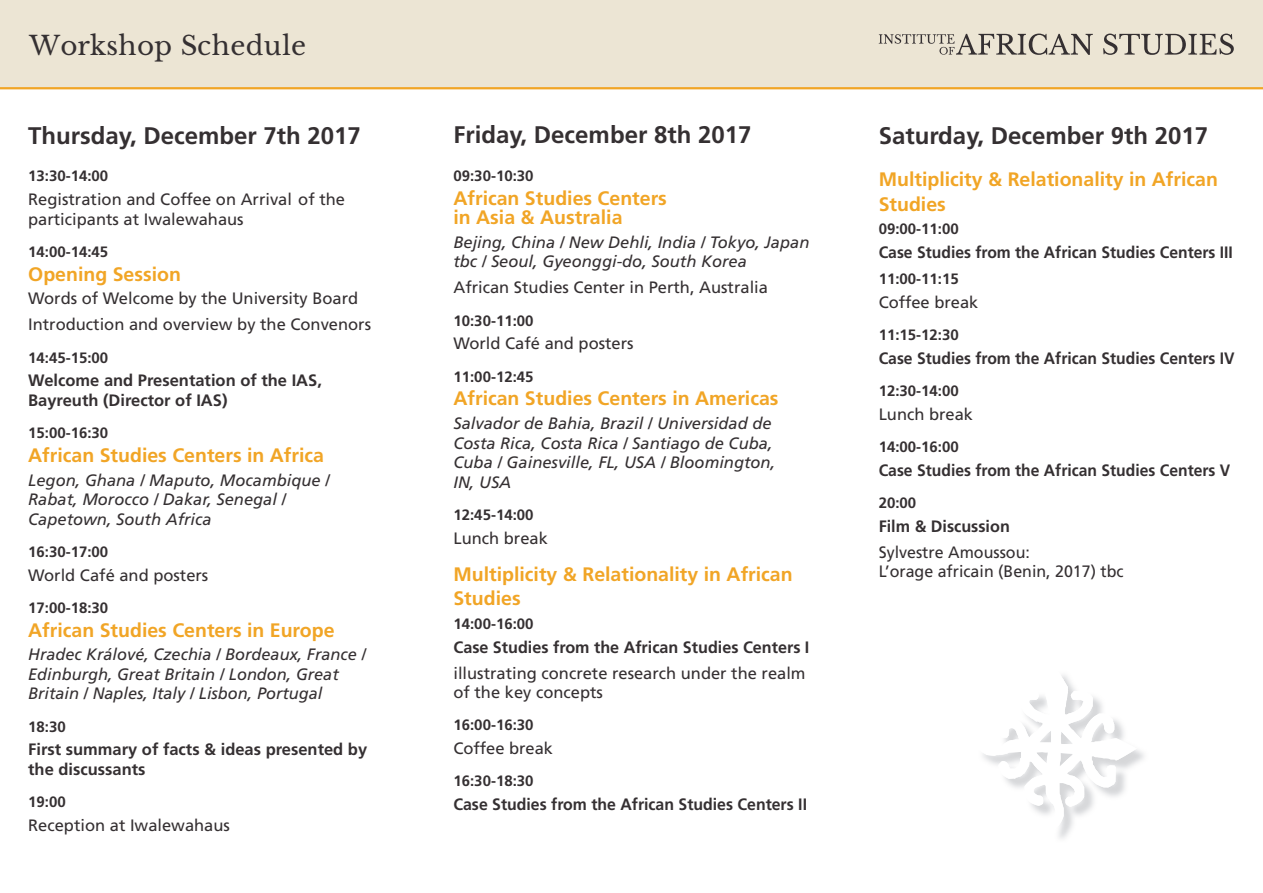
<style>
.page{position:relative;width:1263px;height:893px;background:#fff}
.page>*{position:absolute;margin:0;border:0;box-sizing:border-box;transform-origin:0 0}
.t1{font:26.25px "Wolverley Regular Beta 16";color:#353032}
.t2{font:700 24px "Frutiger LT Std";color:#353032}
.t3{font:700 19.5px/24.3px "Frutiger LT Std";color:#f1a526}
.t4{font:16.5px/19.5px "Frutiger LT Std";color:#353032}
.t5{font:italic 16.5px/19.5px "Frutiger LT Std";color:#353032}
.t6{font:700 16.5px/19.5px "Frutiger LT Std";color:#353032}
.t7{font:700 16.5px "Frutiger LT Std";color:#353032;scale:.95 1}
.t8{font:700 16.5px "Frutiger LT Std";color:#353032;scale:.96 1}
.t9{font:700 15px "Frutiger LT Std";color:#353032}
</style>
<div class="page">
<div style="left:0;top:0;width:1263px;height:87px;background:#ece5d4"></div>
<hr style="left:0;top:87px;width:1263px;height:2px;background:#f1a526">
<svg style="left:1103px;top:34px;width:131px;height:21px;background:#b6afa4"></svg>
<svg style="left:879px;top:34px;width:214px;height:21px;background:#c0b9ad"></svg>
<svg style="left:983px;top:675px;width:154px;height:155px"></svg>
<h1 class="t1" style="left:29px;top:31px;width:279px">Workshop Schedule</h1>
<h2 class="t2" style="left:28px;top:121px;width:334px">Thursday, December 7th 2017</h2>
<p class="t9" style="left:28px;top:167px;width:82px">13:30-14:00</p>
<p class="t4" style="left:28px;top:190px;width:318px">Registration and Coffee on Arrival of the participants at Iwalewahaus</p>
<p class="t9" style="left:28px;top:243px;width:82px">14:00-14:45</p>
<p class="t3" style="left:28px;top:262px;width:154px">Opening Session</p>
<p class="t4" style="left:28px;top:286px;width:344px;line-height:25.8px">Words of Welcome by the University Board<br>Introduction and overview by the Convenors</p>
<p class="t9" style="left:28px;top:348px;width:82px">14:45-15:00</p>
<p class="t6" style="left:28px;top:371px;width:295px">Welcome and Presentation of the IAS,<br>Bayreuth (Director of IAS)</p>
<p class="t9" style="left:28px;top:424px;width:82px">15:00-16:30</p>
<p class="t3" style="left:28px;top:443px;width:297px">African Studies Centers in Africa</p>
<p class="t5" style="left:28px;top:470px;width:303px">Legon, Ghana / Maputo, Mocambique /<br>Rabat, Morocco / Dakar, Senegal /<br>Capetown, South Africa</p>
<p class="t9" style="left:28px;top:543px;width:82px">16:30-17:00</p>
<p class="t4" style="left:28px;top:565px;width:182px">World Café and posters</p>
<p class="t9" style="left:28px;top:599px;width:82px">17:00-18:30</p>
<p class="t3" style="left:28px;top:618px;width:308px">African Studies Centers in Europe</p>
<p class="t5" style="left:28px;top:645px;width:339px">Hradec Králové, Czechia / Bordeaux, France /<br>Edinburgh, Great Britain / London, Great<br>Britain / Naples, Italy / Lisbon, Portugal</p>
<p class="t9" style="left:28px;top:718px;width:39px">18:30</p>
<p class="t6" style="left:28px;top:740px;width:340px">First summary of facts &amp; ideas presented by the discussants</p>
<p class="t9" style="left:28px;top:793px;width:39px">19:00</p>
<p class="t4" style="left:28px;top:815px;width:203px">Reception at Iwalewahaus</p>
<h2 class="t2" style="left:453px;top:121px;width:299px">Friday, December 8th 2017</h2>
<p class="t9" style="left:453px;top:167px;width:82px">09:30-10:30</p>
<p class="t3" style="left:453px;top:188px;width:215px;line-height:19.5px">African Studies Centers in Asia &amp; Australia</p>
<p class="t5" style="left:453px;top:233px;width:357px">Bejing, China / New Dehli, India / Tokyo, Japan tbc / Seoul, Gyeonggi-do, South Korea</p>
<p class="t4" style="left:453px;top:278px;width:316px">African Studies Center in Perth, Australia</p>
<p class="t9" style="left:453px;top:312px;width:82px">10:30-11:00</p>
<p class="t4" style="left:453px;top:334px;width:182px">World Café and posters</p>
<p class="t9" style="left:453px;top:368px;width:82px">11:00-12:45</p>
<p class="t3" style="left:453px;top:387px;width:327px">African Studies Centers in Americas</p>
<p class="t5" style="left:453px;top:414px;width:323px">Salvador de Bahia, Brazil / Universidad de Costa Rica, Costa Rica / Santiago de Cuba, Cuba / Gainesville, FL, USA / Bloomington, IN, USA</p>
<p class="t9" style="left:453px;top:506px;width:82px">12:45-14:00</p>
<p class="t4" style="left:453px;top:528px;width:96px">Lunch break</p>
<p class="t3" style="left:453px;top:562px;width:341px">Multiplicity &amp; Relationality in African<br>Studies</p>
<p class="t9" style="left:453px;top:615px;width:82px">14:00-16:00</p>
<p class="t6" style="left:453px;top:637px;width:357px">Case Studies from the African Studies Centers I</p>
<p class="t4" style="left:453px;top:663px;width:354px">illustrating concrete research under the realm of the key concepts</p>
<p class="t9" style="left:453px;top:716px;width:82px">16:00-16:30</p>
<p class="t4" style="left:453px;top:739px;width:101px">Coffee break</p>
<p class="t9" style="left:453px;top:772px;width:82px">16:30-18:30</p>
<p class="t8" style="left:453px;top:795px;width:370px">Case Studies from the African Studies Centers II</p>
<h2 class="t2" style="left:879px;top:121px;width:331px">Saturday, December 9th 2017</h2>
<p class="t3" style="left:879px;top:167px;width:341px">Multiplicity &amp; Relationality in African<br>Studies</p>
<p class="t9" style="left:879px;top:220px;width:82px">09:00-11:00</p>
<p class="t7" style="left:879px;top:243px;width:374px">Case Studies from the African Studies Centers III</p>
<p class="t9" style="left:879px;top:270px;width:82px">11:00-11:15</p>
<p class="t4" style="left:879px;top:292px;width:101px">Coffee break</p>
<p class="t9" style="left:879px;top:326px;width:82px">11:15-12:30</p>
<p class="t7" style="left:879px;top:348px;width:376px">Case Studies from the African Studies Centers IV</p>
<p class="t9" style="left:879px;top:382px;width:82px">12:30-14:00</p>
<p class="t4" style="left:879px;top:404px;width:96px">Lunch break</p>
<p class="t9" style="left:879px;top:438px;width:82px">14:00-16:00</p>
<p class="t7" style="left:879px;top:460px;width:372px">Case Studies from the African Studies Centers V</p>
<p class="t9" style="left:879px;top:494px;width:39px">20:00</p>
<p class="t6" style="left:879px;top:516px;width:133px">Film &amp; Discussion</p>
<p class="t4" style="left:879px;top:542px;width:246px">Sylvestre Amoussou:<br>L’orage africain (Benin, 2017) tbc</p>
</div>
